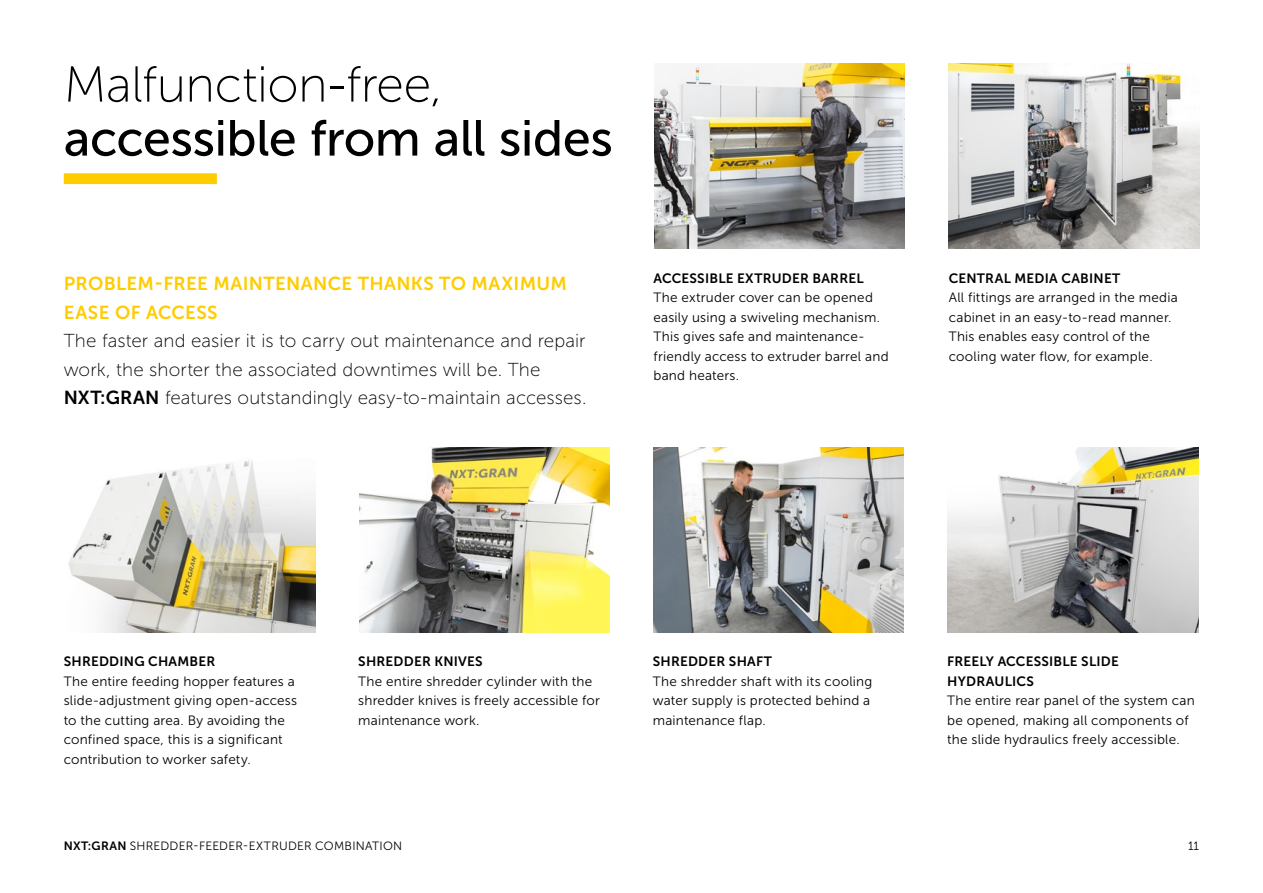
<style>
.page{position:relative;width:1263px;height:893px;background:#fff}
.page>*{position:absolute;margin:0;border:0;box-sizing:border-box;transform-origin:0 0}
.t1{font:50.4px "Museo Sans 500";letter-spacing:-.01em;color:#000}
.t2{font:50.4px "Museo Sans 100";letter-spacing:-.01em;color:#000}
.t3{font:18.75px/28.5px "Museo Sans 100";letter-spacing:.005em;color:#000}
.t4{font:18.75px/28.5px "Museo Sans 700";letter-spacing:.02em;color:#fc0}
.t5{font:13.5px/19.5px "Museo Sans 300";letter-spacing:.015em;color:#000}
.t6{font:13.5px/19.5px "Museo Sans 700";letter-spacing:.015em;color:#000}
.t7{font:12px "Museo Sans 300";letter-spacing:.025em;color:#000}
.s1{font-family:"Museo Sans 700"}
</style>
<div class="page">
<img style="left:68px;top:461px;width:247px;height:171px">
<img style="left:359px;top:447px;width:250px;height:185px">
<img style="left:654px;top:64px;width:251px;height:185px">
<img style="left:948px;top:447px;width:250px;height:185px">
<img style="left:653px;top:447px;width:251px;height:185px">
<img style="left:949px;top:64px;width:250px;height:185px">
<div style="left:64px;top:173px;width:153px;height:11px;background:#fc0"></div>
<h1 class="t2" style="left:64px;top:58px;width:380px">Malfunction-free,</h1>
<h1 class="t1" style="left:64px;top:111px;width:551px">accessible from all sides</h1>
<h2 class="t4" style="left:64px;top:270px;width:505px">PROBLEM-FREE MAINTENANCE THANKS TO MAXIMUM<br>EASE OF ACCESS</h2>
<h2 class="t3" style="left:64px;top:327px;width:524px">The faster and easier it is to carry out maintenance and repair work, the shorter the associated downtimes will be. The<br><span class="s1">NXT:GRAN</span> features outstandingly easy-to-maintain accesses.</h2>
<p class="t6" style="left:653px;top:268px;width:212px">ACCESSIBLE EXTRUDER BARREL</p>
<p class="t5" style="left:653px;top:288px;width:237px">The extruder cover can be opened easily using a swiveling mechanism.<br>This gives safe and maintenance&shy;friendly access to extruder barrel and band heaters.</p>
<p class="t6" style="left:949px;top:268px;width:173px">CENTRAL MEDIA CABINET</p>
<p class="t5" style="left:949px;top:288px;width:231px">All fittings are arranged in the media cabinet in an easy-to-read manner.<br>This enables easy control of the cooling water flow, for example.</p>
<p class="t6" style="left:64px;top:652px;width:153px">SHREDDING CHAMBER</p>
<p class="t5" style="left:64px;top:671px;width:235px">The entire feeding hopper features a slide-adjustment giving open-access to the cutting area. By avoiding the confined space, this is a significant contribution to worker safety.</p>
<p class="t6" style="left:358px;top:652px;width:126px">SHREDDER KNIVES</p>
<p class="t5" style="left:358px;top:671px;width:243px">The entire shredder cylinder with the shredder knives is freely accessible for maintenance work.</p>
<p class="t6" style="left:653px;top:652px;width:121px">SHREDDER SHAFT</p>
<p class="t5" style="left:653px;top:671px;width:221px">The shredder shaft with its cooling water supply is protected behind a maintenance flap.</p>
<p class="t6" style="left:947px;top:652px;width:173px">FREELY ACCESSIBLE SLIDE<br>HYDRAULICS</p>
<p class="t5" style="left:947px;top:691px;width:249px">The entire rear panel of the system can be opened, making all components of the slide hydraulics freely accessible.</p>
<p class="t7" style="left:64px;top:840px;width:340px"><span class="s1">NXT:GRAN</span> SHREDDER-FEEDER-EXTRUDER COMBINATION</p>
<p class="t7" style="left:1188px;top:840px;width:13px">11</p>
</div>
